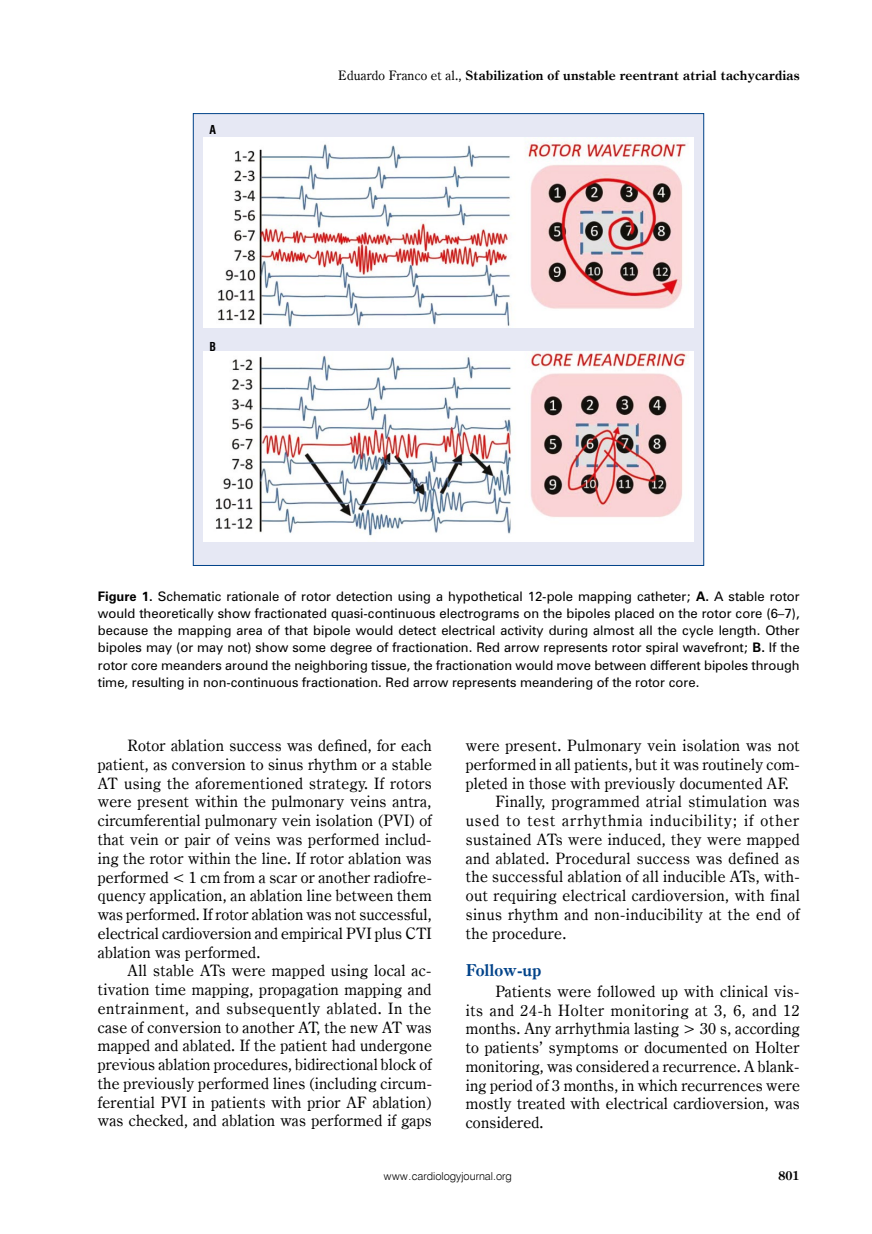
<style>
.page{position:relative;width:872px;height:1234px;background:#fff}
.page>*{position:absolute;margin:0;border:0;box-sizing:border-box;transform-origin:0 0}
.t1{font:700 16.5px "Century Oldst EU";color:#004289}
.t2{font:15.75px/18.8px "Century Oldst EU";letter-spacing:.025em;color:#000;text-align:justify}
.t3{font:15.75px "Century Oldst EU";letter-spacing:.055em;color:#000}
.t4{font:700 13.05px "Century Oldst EU";letter-spacing:.015em;color:#000}
.t5{font:700 12.75px "Century Oldst EU";color:#000}
.t6{font:12px/17.2px "Zurich PL";color:#000;text-align:justify}
.t7{font:700 12px "Swis 721 Cn EU";color:#000}
.t8{font:10.95px "Swis 721 Lt EU";color:#000}
.s1{font-weight:400}
.s2{font-weight:700}
</style>
<div class="page">
<div style="left:193px;top:114px;width:510px;height:451px;background:#e6e8f4"></div>
<img style="left:204px;top:351px;width:489px;height:190px">
<img style="left:204px;top:137px;width:489px;height:190px">
<p class="t7" style="left:209px;top:122px;width:8px">A</p>
<p class="t7" style="left:209px;top:339px;width:8px">B</p>
<p class="t4" style="left:338px;top:68px;width:463px"><span class="s1">Eduardo Franco et al.,</span> Stabilization of unstable reentrant atrial tachycardias</p>
<p class="t6" style="left:98px;top:587px;width:703px"><span class="s2">Figure 1.</span> Schematic rationale of rotor detection using a hypothetical 12-pole mapping catheter; <span class="s2">A.</span> A stable rotor would theoretically show fractionated quasi-continuous electrograms on the bipoles placed on the rotor core (6–7), because the mapping area of that bipole would detect electrical activity during almost all the cycle length. Other bipoles may (or may not) show some degree of fractionation. Red arrow represents rotor spiral wavefront; <span class="s2">B.</span> If the rotor core meanders around the neighboring tissue, the fractionation would move between different bipoles through time, resulting in non-continuous fractionation. Red arrow represents meandering of the rotor core.</p>
<p class="t2" style="left:98px;top:736px;width:336px;text-indent:30px">Rotor ablation success was defined, for each patient, as conversion to sinus rhythm or a stable AT using the aforementioned strategy. If rotors were present within the pulmonary veins antra, circumferential pulmonary vein isolation (PVI) of that vein or pair of veins was performed includ&shy;ing the rotor within the line. If rotor ablation was performed &lt; 1 cm from a scar or another radiofre&shy;quency application, an ablation line between them was performed. If rotor ablation was not successful, electrical cardioversion and empirical PVI plus CTI ablation was performed.</p>
<p class="t2" style="left:98px;top:961px;width:335px;text-indent:30px">All stable ATs were mapped using local ac&shy;tivation time mapping, propagation mapping and entrainment, and subsequently ablated. In the case of conversion to another AT, the new AT was mapped and ablated. If the patient had undergone previous ablation procedures, bidirectional block of the previously performed lines (including circum&shy;ferential PVI in patients with prior AF ablation) was checked, and ablation was performed if gaps</p>
<p class="t2" style="left:466px;top:736px;width:335px">were present. Pulmonary vein isolation was not</p>
<p class="t2" style="left:466px;top:755px;width:335px">performed in all patients, but it was routinely com-</p>
<p class="t2" style="left:466px;top:773px;width:324px">pleted in those with previously documented AF.</p>
<p class="t2" style="left:495px;top:792px;width:305px">Finally, programmed atrial stimulation was</p>
<p class="t3" style="left:466px;top:810px;width:335px">used to test arrhythmia inducibility; if other</p>
<p class="t2" style="left:466px;top:830px;width:335px">sustained ATs were induced, they were mapped</p>
<p class="t2" style="left:466px;top:848px;width:335px">and ablated. Procedural success was defined as</p>
<p class="t2" style="left:466px;top:867px;width:335px">the successful ablation of all inducible ATs, with-</p>
<p class="t2" style="left:466px;top:886px;width:335px">out requiring electrical cardioversion, with final</p>
<p class="t2" style="left:466px;top:905px;width:335px">sinus rhythm and non-inducibility at the end of</p>
<p class="t2" style="left:466px;top:923px;width:102px">the procedure.</p>
<p class="t1" style="left:466px;top:960px;width:77px">Follow-up</p>
<p class="t2" style="left:466px;top:981px;width:335px;text-indent:30px">Patients were followed up with clinical vis&shy;its and 24-h Holter monitoring at 3, 6, and 12 months. Any arrhythmia lasting &gt; 30 s, according to patients’ symptoms or documented on Holter monitoring, was considered a recurrence. A blank&shy;ing period of 3 months, in which recurrences were mostly treated with electrical cardioversion, was considered.</p>
<p class="t8" style="left:384px;top:1169px;width:129px">www.cardiologyjournal.org</p>
<p class="t5" style="left:778px;top:1167px;width:23px">801</p>
</div>
